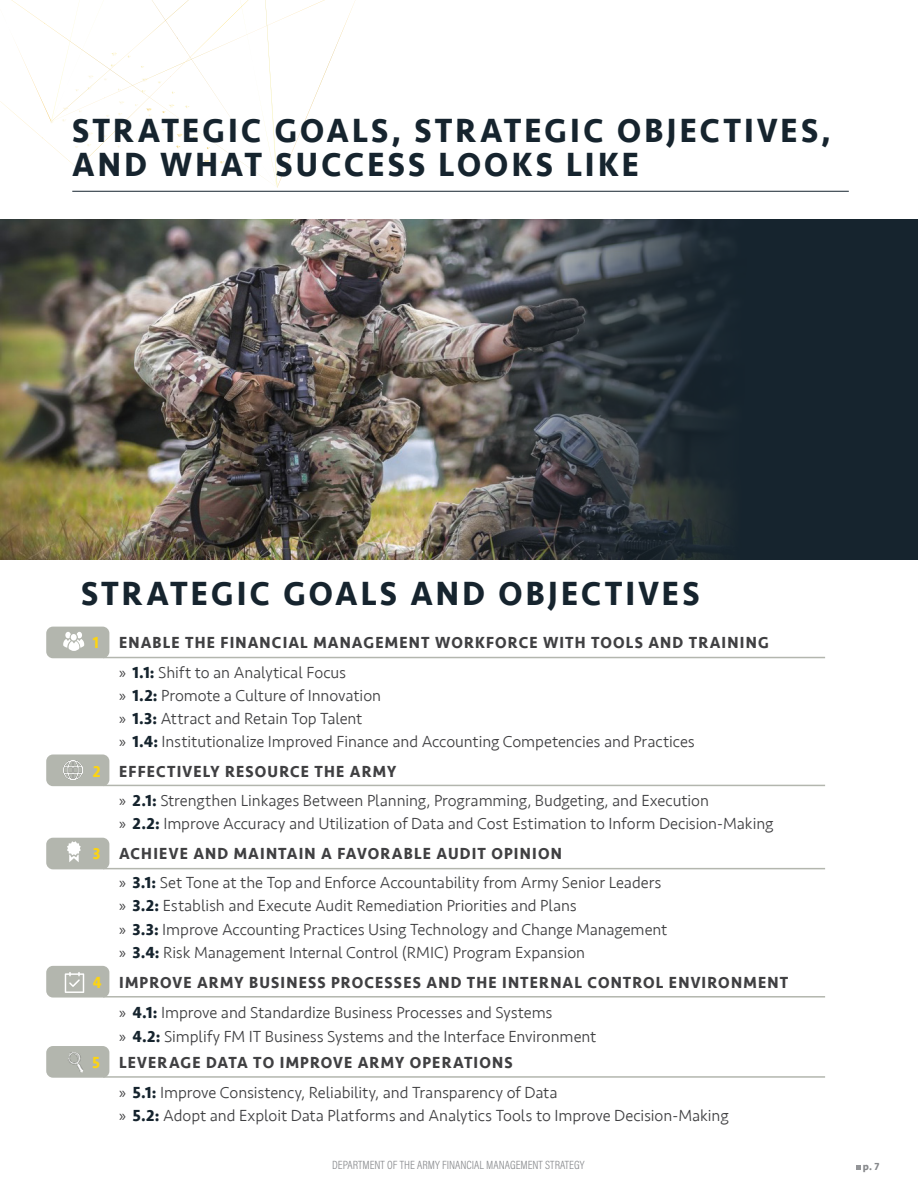
<style>
.page{position:relative;width:918px;height:1188px;background:#fff}
.page>*{position:absolute;margin:0;border:0;box-sizing:border-box;transform-origin:0 0}
.Strategic_goal_-_no{font:700 34.5px/34.5px "Seravek";letter-spacing:.095em;color:#16242e;scale:.93 1}
.t1{font:300 16.5px "Seravek";letter-spacing:-.005em;color:#404042}
.Table_head_2_white_s{font:700 16.5px "Seravek";letter-spacing:.075em;color:#404042;scale:.93 1}
.Table_head_2_yellow{font:700 16.5px "Seravek";color:#fcd414;scale:.93 1}
.t2{font:300 12px "Acumin Pro Cond";color:#87898c}
.t3{font:700 10.5px "Seravek";color:#87898c}
.s1{font-family:"Myriad Pro";font-weight:400}
.s2{font-weight:700;color:#16242e}
</style>
<div class="page">
<svg style="left:0;top:0;width:356px;height:188px"></svg>
<div style="left:46px;top:627px;width:63px;height:31px;background:#b3b6ae;border-radius:7px"></div>
<div style="left:46px;top:755px;width:63px;height:31px;background:#b3b6ae;border-radius:7px"></div>
<div style="left:46px;top:838px;width:63px;height:31px;background:#b3b6ae;border-radius:7px"></div>
<div style="left:46px;top:966px;width:63px;height:32px;background:#b3b6ae;border-radius:7px"></div>
<div style="left:46px;top:1046px;width:63px;height:32px;background:#b3b6ae;border-radius:7px"></div>
<img style="left:0;top:219px;width:421px;height:340px">
<svg style="left:421px;top:219px;width:497px;height:340px"></svg>
<svg style="left:63px;top:632px;width:21px;height:19px"></svg>
<svg style="left:67px;top:841px;width:14px;height:21px"></svg>
<svg style="left:65px;top:972px;width:19px;height:21px"></svg>
<hr style="left:72px;top:191px;width:777px;height:1px;background:#16242e">
<img style="left:68px;top:1052px;width:15px;height:21px">
<hr style="left:103px;top:657px;width:722px;height:1px;background:#b3b6ae">
<hr style="left:103px;top:785px;width:722px;height:1px;background:#b3b6ae">
<hr style="left:103px;top:868px;width:722px;height:1px;background:#b3b6ae">
<hr style="left:103px;top:996px;width:722px;height:2px;background:#b3b6ae">
<hr style="left:103px;top:1076px;width:722px;height:2px;background:#b3b6ae">
<svg style="left:856px;top:1166px;width:4px;height:4px"></svg>
<img style="left:64px;top:761px;width:19px;height:19px">
<p class="Strategic_goal_-_no" style="left:72px;top:112px;width:817px">STRATEGIC GOALS, STRATEGIC OBJECTIVES,<br>AND WHAT SUCCESS LOOKS LIKE</p>
<p class="Strategic_goal_-_no" style="left:81px;top:575px;width:667px">STRATEGIC GOALS AND OBJECTIVES</p>
<p class="Table_head_2_yellow" style="left:93px;top:629px;width:8px">1</p>
<p class="Table_head_2_white_s" style="left:119px;top:629px;width:700px">ENABLE THE FINANCIAL MANAGEMENT WORKFORCE WITH TOOLS AND TRAINING</p>
<p class="t1" style="left:119px;top:662px;width:229px"><span class="s1">»</span> <span class="s2">1.1:</span> Shift to an Analytical Focus</p>
<p class="t1" style="left:119px;top:686px;width:264px"><span class="s1">»</span> <span class="s2">1.2:</span> Promote a Culture of Innovation</p>
<p class="t1" style="left:119px;top:709px;width:245px"><span class="s1">»</span> <span class="s2">1.3:</span> Attract and Retain Top Talent</p>
<p class="t1" style="left:119px;top:732px;width:577px"><span class="s1">»</span> <span class="s2">1.4:</span> Institutionalize Improved Finance and Accounting Competencies and Practices</p>
<p class="Table_head_2_yellow" style="left:93px;top:758px;width:10px">2</p>
<p class="Table_head_2_white_s" style="left:119px;top:758px;width:300px">EFFECTIVELY RESOURCE THE ARMY</p>
<p class="t1" style="left:119px;top:791px;width:592px"><span class="s1">»</span> <span class="s2">2.1:</span> Strengthen Linkages Between Planning, Programming, Budgeting, and Execution</p>
<p class="t1" style="left:119px;top:814px;width:656px"><span class="s1">»</span> <span class="s2">2.2:</span> Improve Accuracy and Utilization of Data and Cost Estimation to Inform Decision-Making</p>
<p class="Table_head_2_yellow" style="left:93px;top:840px;width:10px">3</p>
<p class="Table_head_2_white_s" style="left:119px;top:840px;width:478px">ACHIEVE AND MAINTAIN A FAVORABLE AUDIT OPINION</p>
<p class="t1" style="left:119px;top:873px;width:544px"><span class="s1">»</span> <span class="s2">3.1:</span> Set Tone at the Top and Enforce Accountability from Army Senior Leaders</p>
<p class="t1" style="left:119px;top:896px;width:459px"><span class="s1">»</span> <span class="s2">3.2:</span> Establish and Execute Audit Remediation Priorities and Plans</p>
<p class="t1" style="left:119px;top:919px;width:550px"><span class="s1">»</span> <span class="s2">3.3:</span> Improve Accounting Practices Using Technology and Change Management</p>
<p class="t1" style="left:119px;top:943px;width:468px"><span class="s1">»</span> <span class="s2">3.4:</span> Risk Management Internal Control (RMIC) Program Expansion</p>
<p class="Table_head_2_yellow" style="left:93px;top:969px;width:11px">4</p>
<p class="Table_head_2_white_s" style="left:119px;top:969px;width:721px">IMPROVE ARMY BUSINESS PROCESSES AND THE INTERNAL CONTROL ENVIRONMENT</p>
<p class="t1" style="left:119px;top:1003px;width:435px"><span class="s1">»</span> <span class="s2">4.1:</span> Improve and Standardize Business Processes and Systems</p>
<p class="t1" style="left:119px;top:1026px;width:479px"><span class="s1">»</span> <span class="s2">4.2:</span> Simplify FM IT Business Systems and the Interface Environment</p>
<p class="Table_head_2_white_s" style="left:119px;top:1049px;width:425px">LEVERAGE DATA TO IMPROVE ARMY OPERATIONS</p>
<p class="t1" style="left:119px;top:1083px;width:440px"><span class="s1">»</span> <span class="s2">5.1:</span> Improve Consistency, Reliability, and Transparency of Data</p>
<p class="t1" style="left:119px;top:1106px;width:611px"><span class="s1">»</span> <span class="s2">5.2:</span> Adopt and Exploit Data Platforms and Analytics Tools to Improve Decision-Making</p>
<p class="Table_head_2_yellow" style="left:92px;top:1049px;width:10px">5</p>
<p class="t2" style="left:332px;top:1157px;width:254px">DEPARTMENT OF THE ARMY FINANCIAL MANAGEMENT STRATEGY</p>
<p class="t3" style="left:863px;top:1158px;width:18px">p. 7</p>
</div>
